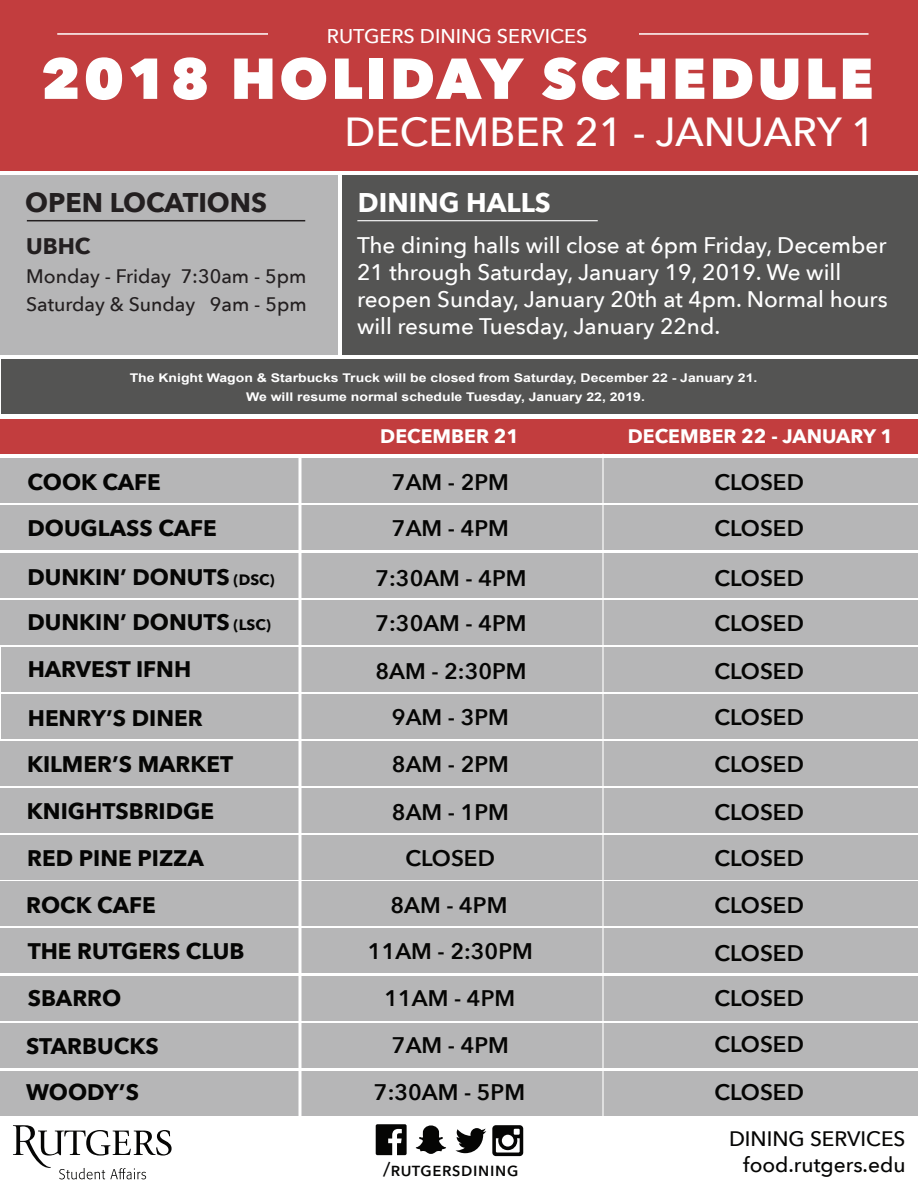
<style>
.page{position:relative;width:918px;height:1188px;background:#fff}
.page>*{position:absolute;margin:0;border:0;box-sizing:border-box;transform-origin:0 0}
.t1{font:800 57px "Avenir Next";letter-spacing:.055em;color:#fff}
.t2{font:500 40.5px "Avenir Next";color:#fff}
.t3{font:700 27px "Avenir Next";color:#231f20}
.t4{font:700 27px "Avenir Next";color:#fff}
.t5{font:600 22.5px/46.8px "Avenir Next";color:#050504}
.t6{font:700 22.5px/48px "Avenir Next";color:#050504}
.t7{font:500 22.5px/27px "Avenir Next";color:#fff}
.t8{font:700 22.5px "Avenir Next";color:#231f20}
.t9{font:500 20.85px/26.7px "Avenir Next";color:#050504;text-align:right}
.t10{font:500 19.8px "Avenir Next";color:#fff}
.t11{font:500 19.5px/28.5px "Avenir Next";color:#231f20}
.t12{font:700 19.5px "Avenir Next";color:#fff}
.t13{font:500 19.2px "Avenir Next";color:#050504}
.t14{font:700 12px/19.5px "Arial";color:#fff;text-align:center;scale:1.17 1}
.s1{font-size:15px}
</style>
<div class="page">
<div style="left:0;top:419px;width:918px;height:35px;background:#c23d3e"></div>
<div style="left:0;top:0;width:918px;height:170px;background:#c23d3e"></div>
<div style="left:1px;top:647px;width:917px;height:45px;background:#b6b6b7"></div>
<div style="left:0;top:600px;width:917px;height:45px;background:#b6b6b7"></div>
<div style="left:0;top:553px;width:917px;height:44px;background:#b6b6b7"></div>
<div style="left:0;top:506px;width:917px;height:44px;background:#b6b6b7"></div>
<div style="left:0;top:458px;width:917px;height:45px;background:#b6b6b7"></div>
<div style="left:1px;top:694px;width:917px;height:45px;background:#b6b6b7"></div>
<div style="left:1px;top:741px;width:917px;height:45px;background:#b6b6b7"></div>
<div style="left:1px;top:788px;width:917px;height:45px;background:#b6b6b7"></div>
<div style="left:1px;top:835px;width:917px;height:45px;background:#b6b6b7"></div>
<div style="left:1px;top:882px;width:917px;height:44px;background:#b6b6b7"></div>
<div style="left:1px;top:929px;width:917px;height:44px;background:#b6b6b7"></div>
<div style="left:1px;top:976px;width:917px;height:44px;background:#b6b6b7"></div>
<div style="left:1px;top:1023px;width:917px;height:44px;background:#b6b6b7"></div>
<div style="left:1px;top:1071px;width:917px;height:44px;background:#b6b6b7"></div>
<svg style="left:13px;top:1125px;width:159px;height:54px"></svg>
<svg style="left:376px;top:1124px;width:31px;height:31px"></svg>
<svg style="left:416px;top:1125px;width:30px;height:29px"></svg>
<svg style="left:455px;top:1128px;width:31px;height:25px"></svg>
<svg style="left:492px;top:1125px;width:31px;height:31px"></svg>
<hr style="left:57px;top:33px;width:812px;height:2px;background:#fff">
<div style="left:268px;top:22px;width:370px;height:26px;background:#c23d3e"></div>
<svg style="left:298px;top:458px;width:4px;height:658px;background:#ededed"></svg>
<hr style="left:602px;top:454px;width:2px;height:675px;background:#fff">
<div style="left:0;top:175px;width:338px;height:180px;background:#b6b6b7"></div>
<div style="left:342px;top:175px;width:576px;height:180px;background:#545453"></div>
<div style="left:2px;top:359px;width:916px;height:55px;background:#545453"></div>
<hr style="left:357px;top:220px;width:241px;height:1px;background:#fff">
<hr style="left:27px;top:220px;width:278px;height:1px;background:#231f20">
<p class="t10" style="left:327px;top:19px;width:262px">RUTGERS DINING SERVICES</p>
<h1 class="t1" style="left:41px;top:44px;width:834px">2018 HOLIDAY SCHEDULE</h1>
<h2 class="t2" style="left:345px;top:98px;width:532px">DECEMBER 21 - JANUARY 1</h2>
<p class="t3" style="left:25px;top:180px;width:244px">OPEN LOCATIONS</p>
<p class="t4" style="left:358px;top:180px;width:194px">DINING HALLS</p>
<p class="t7" style="left:357px;top:231px;width:532px">The dining halls will close at 6pm Friday, December 21 through Saturday, January 19, 2019. We will reopen Sunday, January 20th at 4pm. Normal hours will resume Tuesday, January 22nd.</p>
<p class="t8" style="left:26px;top:227px;width:66px">UBHC</p>
<p class="t11" style="left:26px;top:261px;width:282px">Monday - Friday 7:30am - 5pm<br>Saturday &amp; Sunday 9am - 5pm</p>
<p class="t14" style="left:130px;top:368px;width:538px">The Knight Wagon &amp; Starbucks Truck will be closed from Saturday, December 22 - January 21.<br>We will resume normal schedule Tuesday, January 22, 2019.</p>
<p class="t12" style="left:380px;top:420px;width:140px">DECEMBER 21</p>
<p class="t12" style="left:628px;top:420px;width:267px">DECEMBER 22 - JANUARY 1</p>
<p class="t6" style="left:27px;top:457px;width:135px">COOK CAFE</p>
<p class="t5" style="left:392px;top:458px;width:118px">7AM - 2PM<br>7AM - 4PM</p>
<p class="t5" style="left:375px;top:555px;width:153px;line-height:45px">7:30AM - 4PM<br>7:30AM - 4PM</p>
<p class="t5" style="left:368px;top:647px;width:166px;text-align:center">8AM - 2:30PM<br>9AM - 3PM<br>8AM - 2PM<br>8AM - 1PM<br>CLOSED<br>8AM - 4PM<br>11AM - 2:30PM</p>
<p class="t6" style="left:27px;top:504px;width:191px">DOUGLASS CAFE</p>
<p class="t6" style="left:27px;top:553px;width:249px">DUNKIN’ DONUTS <span class="s1">(DSC)</span></p>
<p class="t6" style="left:27px;top:598px;width:245px">DUNKIN’ DONUTS <span class="s1">(LSC)</span></p>
<p class="t6" style="left:28px;top:645px;width:165px">HARVEST IFNH</p>
<p class="t6" style="left:27px;top:694px;width:208px;line-height:46.7px">HENRY’S DINER<br>KILMER’S MARKET</p>
<p class="t6" style="left:27px;top:787px;width:189px">KNIGHTSBRIDGE</p>
<p class="t6" style="left:27px;top:834px;width:178px">RED PINE PIZZA</p>
<p class="t6" style="left:26px;top:880px;width:131px">ROCK CAFE</p>
<p class="t6" style="left:28px;top:927px;width:218px">THE RUTGERS CLUB</p>
<p class="t5" style="left:714px;top:458px;width:91px">CLOSED</p>
<p class="t5" style="left:714px;top:504px;width:91px">CLOSED</p>
<p class="t5" style="left:714px;top:554px;width:91px">CLOSED</p>
<p class="t5" style="left:714px;top:599px;width:91px">CLOSED</p>
<p class="t5" style="left:714px;top:647px;width:91px">CLOSED</p>
<p class="t5" style="left:714px;top:693px;width:91px">CLOSED</p>
<p class="t5" style="left:714px;top:740px;width:91px">CLOSED</p>
<p class="t5" style="left:714px;top:788px;width:91px">CLOSED</p>
<p class="t5" style="left:714px;top:834px;width:91px">CLOSED</p>
<p class="t5" style="left:714px;top:881px;width:91px">CLOSED</p>
<p class="t5" style="left:714px;top:929px;width:91px">CLOSED</p>
<p class="t6" style="left:26px;top:973px;width:134px">SBARRO<br>STARBUCKS</p>
<p class="t5" style="left:384px;top:973px;width:132px;line-height:48px;text-align:center">11AM - 4PM<br>7AM - 4PM</p>
<p class="t5" style="left:714px;top:974px;width:91px">CLOSED<br>CLOSED</p>
<p class="t6" style="left:26px;top:1068px;width:114px">WOODY’S</p>
<p class="t5" style="left:374px;top:1068px;width:153px">7:30AM - 5PM</p>
<p class="t5" style="left:714px;top:1068px;width:91px">CLOSED</p>
<p class="t13" style="left:383px;top:1153px;width:137px">/RUTGERSDINING</p>
<p class="t9" style="left:729px;top:1124px;width:178px">DINING SERVICES food.rutgers.edu</p>
</div>
